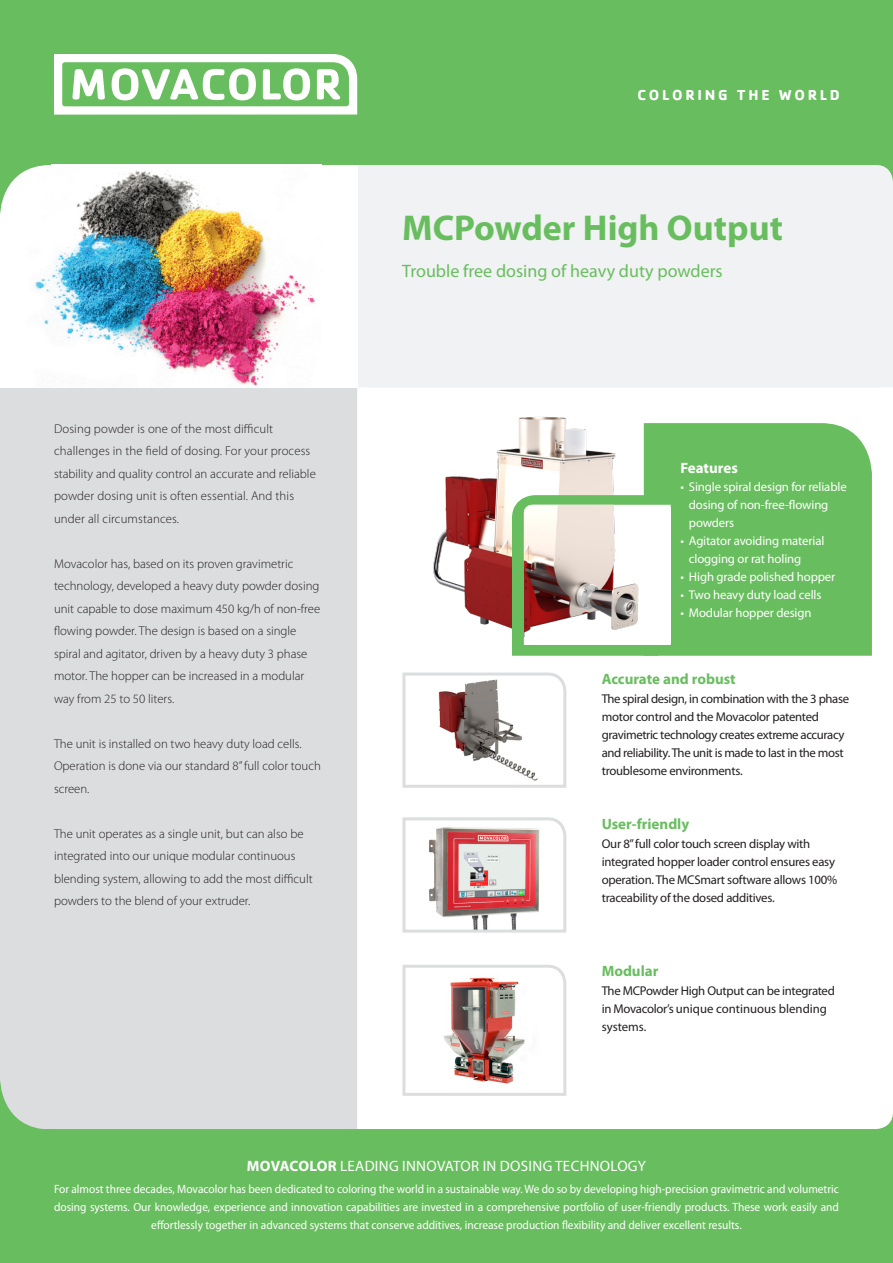
<style>
.page{position:relative;width:893px;height:1263px;background:#fff}
.page>*{position:absolute;margin:0;border:0;box-sizing:border-box;transform-origin:0 0}
.t1{font:700 36px "Myriad Pro";color:#68be5e}
.t2{font:18px "Myriad Pro";color:#68be5e}
.t3{font:15px "Myriad Pro";letter-spacing:.02em;color:#fff}
.t4{font:700 15px "Myriad Pro";color:#68be5e}
.t5{font:700 15px "Cachet Std";letter-spacing:.18em;color:#fff}
.t6{font:700 15px "Myriad Pro";color:#fff}
.t7{font:300 12.75px/22.5px "Myriad Pro";color:#231f20}
.t8{font:12.75px/18px "Myriad Pro";letter-spacing:-.025em;color:#231f20}
.t9{font:12.75px "Myriad Pro";letter-spacing:-.01em;color:#fff}
.t10{font:12px/18px "Myriad Pro";color:#fff;text-align:center;scale:.95 1}
.s1{font-weight:700}
</style>
<div class="page">
<div style="left:0;top:0;width:893px;height:165px;background:#68be5e"></div>
<div style="left:0;top:1077px;width:893px;height:186px;background:#68be5e"></div>
<div style="left:334px;top:1055px;width:559px;height:74px;background:#fff;border-radius:17px"></div>
<div style="left:644px;top:423px;width:228px;height:233px;background:#68be5e"></div>
<div style="left:0;top:388px;width:357px;height:741px;background:#dcdddf"></div>
<div style="left:358px;top:165px;width:535px;height:222px;background:#f1f2f3"></div>
<svg style="left:0;top:1078px;width:51px;height:51px"></svg>
<img style="left:433px;top:417px;width:211px;height:210px">
<svg style="left:402px;top:672px;width:165px;height:116px"></svg>
<img style="left:34px;top:216px;width:282px;height:170px">
<svg style="left:0;top:54px;width:357px;height:162px"></svg>
<svg style="left:402px;top:964px;width:165px;height:132px"></svg>
<svg style="left:402px;top:817px;width:165px;height:116px"></svg>
<svg style="left:506px;top:489px;width:165px;height:167px"></svg>
<img style="left:524px;top:505px;width:145px;height:140px">
<p class="t5" style="left:638px;top:85px;width:204px">COLORING THE WORLD</p>
<p class="t7" style="left:54px;top:417px;width:263px">Dosing powder is one of the most difficult challenges in the field of dosing. For your process stability and quality control an accurate and reliable powder dosing unit is often essential. And this under all circumstances.</p>
<p class="t7" style="left:54px;top:552px;width:268px">Movacolor has, based on its proven gravimetric technology, developed a heavy duty powder dosing unit capable to dose maximum 450 kg/h of non-free flowing powder. The design is based on a single spiral and agitator, driven by a heavy duty 3 phase motor. The hopper can be increased in a modular way from 25 to 50 liters.</p>
<p class="t7" style="left:54px;top:732px;width:268px">The unit is installed on two heavy duty load cells.<br>Operation is done via our standard 8” full color touch screen.</p>
<p class="t7" style="left:54px;top:822px;width:260px">The unit operates as a single unit, but can also be integrated into our unique modular continuous blending system, allowing to add the most difficult powders to the blend of your extruder.</p>
<p class="t1" style="left:402px;top:207px;width:382px">MCPowder High Output</p>
<p class="t2" style="left:402px;top:261px;width:322px">Trouble free dosing of heavy duty powders</p>
<p class="t6" style="left:680px;top:460px;width:59px">Features</p>
<p class="t9" style="left:680px;top:480px;width:168px">• Single spiral design for reliable</p>
<p class="t9" style="left:689px;top:498px;width:141px">dosing of non-free-flowing</p>
<p class="t9" style="left:689px;top:516px;width:47px">powders</p>
<p class="t9" style="left:680px;top:534px;width:146px">• Agitator avoiding material</p>
<p class="t9" style="left:689px;top:552px;width:114px">clogging or rat holing</p>
<p class="t9" style="left:680px;top:570px;width:157px">• High grade polished hopper</p>
<p class="t9" style="left:680px;top:588px;width:143px">• Two heavy duty load cells</p>
<p class="t9" style="left:680px;top:606px;width:133px">• Modular hopper design</p>
<p class="t4" style="left:602px;top:670px;width:136px">Accurate and robust</p>
<p class="t8" style="left:602px;top:690px;width:249px">The spiral design, in combination with the 3 phase motor control and the Movacolor patented gravimetric technology creates extreme accuracy and reliability. The unit is made to last in the most troublesome environments.</p>
<p class="t4" style="left:602px;top:815px;width:89px">User-friendly</p>
<p class="t8" style="left:602px;top:835px;width:237px">Our 8” full color touch screen display with integrated hopper loader control ensures easy operation. The MCSmart software allows 100% traceability of the dosed additives.</p>
<p class="t4" style="left:602px;top:962px;width:58px">Modular</p>
<p class="t8" style="left:602px;top:982px;width:235px">The MCPowder High Output can be integrated in Movacolor’s unique continuous blending systems.</p>
<p class="t3" style="left:247px;top:1158px;width:401px"><span class="s1">MOVACOLOR</span> LEADING INNOVATOR IN DOSING TECHNOLOGY</p>
<p class="t10" style="left:54px;top:1180px;width:828px">For almost three decades, Movacolor has been dedicated to coloring the world in a sustainable way. We do so by developing high-precision gravimetric and volumetric dosing systems. Our knowledge, experience and innovation capabilities are invested in a comprehensive portfolio of user-friendly products. These work easily and effortlessly together in advanced systems that conserve additives, increase production flexibility and deliver excellent results.</p>
</div>
